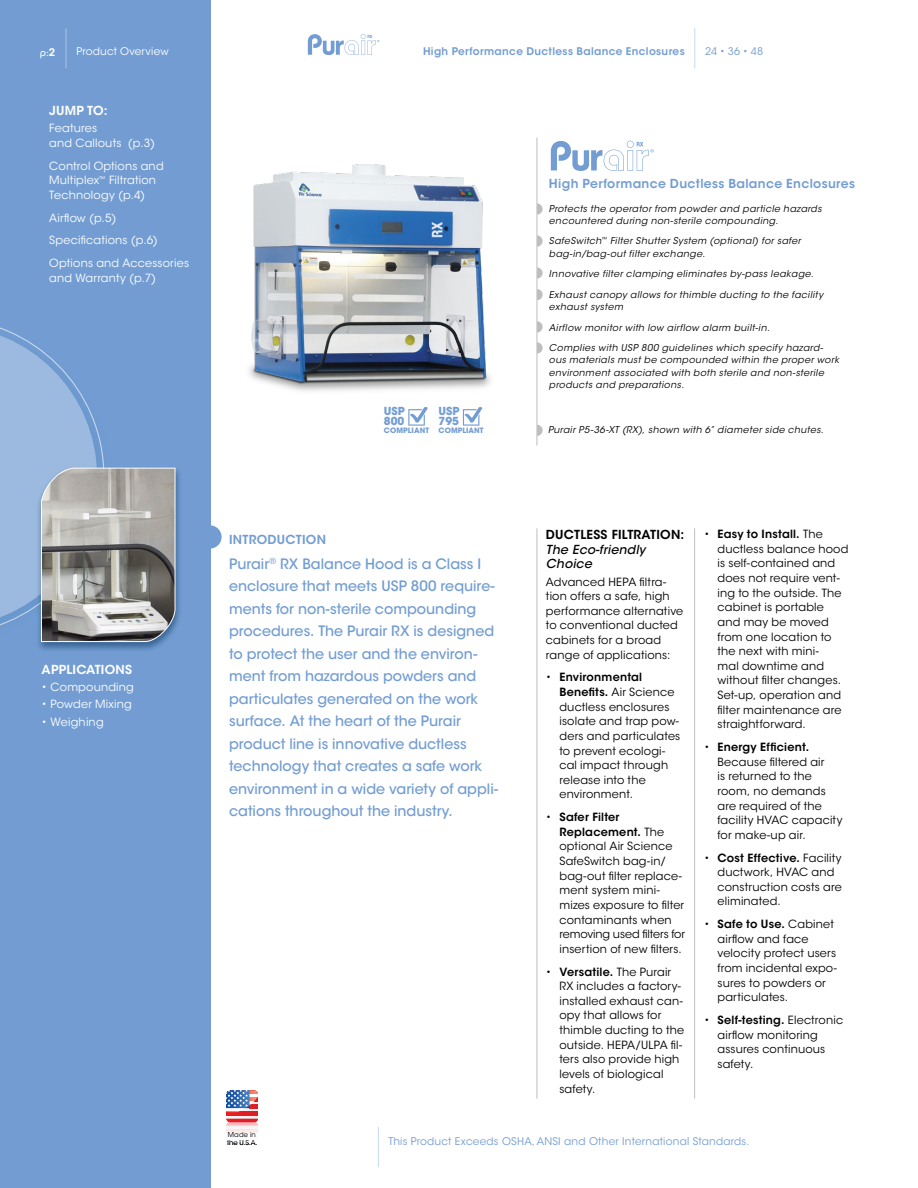
<style>
.page{position:relative;width:918px;height:1188px;background:#fff}
.page>*{position:absolute;margin:0;border:0;box-sizing:border-box;transform-origin:0 0}
.t1{font:500 14.25px/22.5px "ITC Avant Garde Std";color:#739dd2}
.t2{font:600 12.3px "ITC Avant Garde Std";letter-spacing:.025em;color:#739dd2}
.t3{font:italic 500 12.3px/14.7px "ITC Avant Garde Std";letter-spacing:.02em;color:#000}
.t4{font:600 12.3px "ITC Avant Garde Std";letter-spacing:.02em;color:#000}
.t5{font:600 12.3px "ITC Avant Garde Std";letter-spacing:.02em;color:#fff}
.t6{font:11.25px/14.5px "ITC Avant Garde Std";letter-spacing:.015em;color:#000}
.t7{font:11.25px/14.7px "ITC Avant Garde Std";letter-spacing:.015em;color:#fff}
.t8{font:700 10.95px/9.9px "ITC Avant Garde Std";color:#739dd2}
.t9{font:10.5px "ITC Avant Garde Std";letter-spacing:.02em;color:#739dd2}
.t10{font:600 10.5px "ITC Avant Garde Std";letter-spacing:.03em;color:#739dd2}
.t11{font:10.5px "ITC Avant Garde Std";letter-spacing:.02em;color:#fff}
.t12{font:500 10.5px "Bauhaus Std";color:#fff}
.t13{font:italic 9.3px/12.3px "ITC Avant Garde Std";letter-spacing:.045em;color:#000}
.t14{font:700 7.35px "ITC Avant Garde Std";letter-spacing:.01em;color:#739dd2}
.t15{font:6.75px/8.1px "ITC Avant Garde Std";letter-spacing:.01em;color:#000}
.s1{font-family:"ITC Avant Garde Std";font-weight:600}
.s2{font-weight:600}
</style>
<div class="page">
<div style="left:0;top:0;width:211px;height:1188px;background:#739dd2"></div>
<hr style="left:378px;top:1127px;width:1px;height:40px;background:#739dd2">
<hr style="left:66px;top:28px;width:1px;height:40px;background:#fff">
<svg style="left:308px;top:34px;width:71px;height:21px"></svg>
<hr style="left:694px;top:28px;width:1px;height:40px;background:#739dd2">
<div style="left:198px;top:525px;width:24px;height:24px;background:#739dd2;border-radius:50%"></div>
<hr style="left:537px;top:528px;width:1px;height:571px;background:#bcbec0">
<hr style="left:694px;top:528px;width:1px;height:571px;background:#bcbec0">
<hr style="left:537px;top:137px;width:1px;height:309px;background:#bcbec0">
<svg style="left:537px;top:203px;width:6px;height:12px"></svg>
<svg style="left:537px;top:235px;width:6px;height:12px"></svg>
<svg style="left:537px;top:267px;width:6px;height:12px"></svg>
<svg style="left:538px;top:289px;width:5px;height:11px"></svg>
<svg style="left:537px;top:321px;width:6px;height:12px"></svg>
<svg style="left:537px;top:342px;width:6px;height:12px"></svg>
<div style="left:36px;top:466px;width:146px;height:186px;background:#002d5a;opacity:.5"></div>
<svg style="left:0;top:327px;width:177px;height:316px"></svg>
<svg style="left:551px;top:141px;width:103px;height:30px"></svg>
<svg style="left:538px;top:425px;width:5px;height:11px"></svg>
<img style="left:249px;top:164px;width:242px;height:227px">
<hr style="left:226px;top:1129px;width:32px;height:4px;background:#fdeae9">
<svg style="left:226px;top:1090px;width:32px;height:37px"></svg>
<svg style="left:408px;top:407px;width:20px;height:19px"></svg>
<svg style="left:463px;top:407px;width:20px;height:19px"></svg>
<p class="t12" style="left:40px;top:46px;width:17px">p:<span class="s1">2</span></p>
<p class="t11" style="left:76px;top:45px;width:94px">Product Overview</p>
<p class="t10" style="left:423px;top:45px;width:263px">High Performance Ductless Balance Enclosures</p>
<p class="t9" style="left:705px;top:45px;width:60px">24 • 36 • 48</p>
<p class="t5" style="left:49px;top:103px;width:60px">JUMP TO:</p>
<p class="t7" style="left:49px;top:121px;width:107px">Features<br>and Callouts (p.3)</p>
<p class="t7" style="left:49px;top:158px;width:116px">Control Options and<br>Multiplex<sup>™</sup> Filtration<br>Technology (p.4)</p>
<p class="t7" style="left:49px;top:206px;width:141px;line-height:22.6px">Airflow (p.5)<br>Specifications (p.6)<br>Options and Accessories</p>
<p class="t7" style="left:49px;top:270px;width:108px">and Warranty (p.7)</p>
<p class="t5" style="left:42px;top:662px;width:92px">APPLICATIONS</p>
<p class="t7" style="left:42px;top:680px;width:94px">• Compounding</p>
<p class="t7" style="left:42px;top:697px;width:92px">• Powder Mixing</p>
<p class="t7" style="left:42px;top:714px;width:64px">• Weighing</p>
<p class="t2" style="left:549px;top:176px;width:308px">High Performance Ductless Balance Enclosures</p>
<p class="t8" style="left:384px;top:406px;width:23px">USP<br>800</p>
<p class="t14" style="left:384px;top:425px;width:47px">COMPLIANT</p>
<p class="t8" style="left:439px;top:406px;width:23px">USP<br>795</p>
<p class="t14" style="left:439px;top:425px;width:47px">COMPLIANT</p>
<p class="t2" style="left:229px;top:531px;width:98px">INTRODUCTION</p>
<p class="t1" style="left:229px;top:552px;width:271px">Purair<sup>®</sup> RX Balance Hood is a Class I enclosure that meets USP 800 require&shy;ments for non-sterile compounding procedures. The Purair RX is designed to protect the user and the environ&shy;ment from hazardous powders and particulates generated on the work surface. At the heart of the Purair product line is innovative ductless technology that creates a safe work environment in a wide variety of appli&shy;cations throughout the industry.</p>
<p class="t13" style="left:549px;top:202px;width:274px">Protects the operator from powder and particle hazards encountered during non-sterile compounding.</p>
<p class="t13" style="left:549px;top:235px;width:253px">SafeSwitch<sup>™</sup> Filter Shutter System (optional) for safer bag-in/bag-out filter exchange.</p>
<p class="t13" style="left:549px;top:268px;width:266px">Innovative filter clamping eliminates by-pass leakage.</p>
<p class="t13" style="left:549px;top:288px;width:276px">Exhaust canopy allows for thimble ducting to the facility exhaust system</p>
<p class="t13" style="left:549px;top:321px;width:222px">Airflow monitor with low airflow alarm built-in.</p>
<p class="t13" style="left:549px;top:342px;width:292px">Complies with USP 800 guidelines which specify hazard&shy;ous materials must be compounded within the proper work environment associated with both sterile and non-sterile products and preparations.</p>
<p class="t13" style="left:548px;top:424px;width:277px">Purair P5-36-XT (RX), shown with 6” diameter side chutes.</p>
<p class="t4" style="left:546px;top:527px;width:140px">DUCTLESS FILTRATION:</p>
<p class="t3" style="left:546px;top:542px;width:101px">The Eco-friendly<br>Choice</p>
<p class="t6" style="left:546px;top:574px;width:139px">Advanced HEPA filtra&shy;tion offers a safe, high performance alternative to conventional ducted cabinets for a broad range of applications:</p>
<p class="t6" style="left:559px;top:670px;width:122px;text-indent:-14px">• <span class="s2">Environmental<br>Benefits.</span> Air Science ductless enclosures isolate and trap pow&shy;ders and particulates to prevent ecologi&shy;cal impact through release into the environment.</p>
<p class="t6" style="left:559px;top:810px;width:127px;text-indent:-14px">• <span class="s2">Safer Filter<br>Replacement.</span> The optional Air Science<br>SafeSwitch bag-in/ bag-out filter replace&shy;ment system mini&shy;mizes exposure to filter contaminants when removing used filters for insertion of new filters.</p>
<p class="t6" style="left:559px;top:964px;width:126px;text-indent:-14px">• <span class="s2">Versatile.</span> The Purair<br>RX includes a factory&shy;installed exhaust can&shy;opy that allows for thimble ducting to the outside. HEPA/ULPA fil&shy;ters also provide high levels of biological safety.</p>
<p class="t6" style="left:718px;top:527px;width:132px;text-indent:-14px">• <span class="s2">Easy to Install.</span> The ductless balance hood is self-contained and does not require vent&shy;ing to the outside. The cabinet is portable and may be moved from one location to the next with mini-<br>mal downtime and without filter changes.<br>Set-up, operation and filter maintenance are straightforward.</p>
<p class="t6" style="left:718px;top:740px;width:126px;text-indent:-14px">• <span class="s2">Energy Efficient.<br></span>Because filtered air<br>is returned to the room, no demands are required of the facility HVAC capacity for make-up air.</p>
<p class="t6" style="left:718px;top:850px;width:126px;text-indent:-14px">• <span class="s2">Cost Effective.</span> Facility ductwork, HVAC and construction costs are eliminated.</p>
<p class="t6" style="left:718px;top:917px;width:121px;text-indent:-14px">• <span class="s2">Safe to Use.</span> Cabinet airflow and face velocity protect users from incidental expo&shy;sures to powders or particulates.</p>
<p class="t6" style="left:718px;top:1013px;width:127px;text-indent:-14px">• <span class="s2">Self-testing.</span> Electronic airflow monitoring assures continuous safety.</p>
<p class="t15" style="left:227px;top:1131px;width:32px">Made in the U.S.A.</p>
<p class="t9" style="left:388px;top:1135px;width:362px">This Product Exceeds OSHA, ANSI and Other International Standards.</p>
</div>
